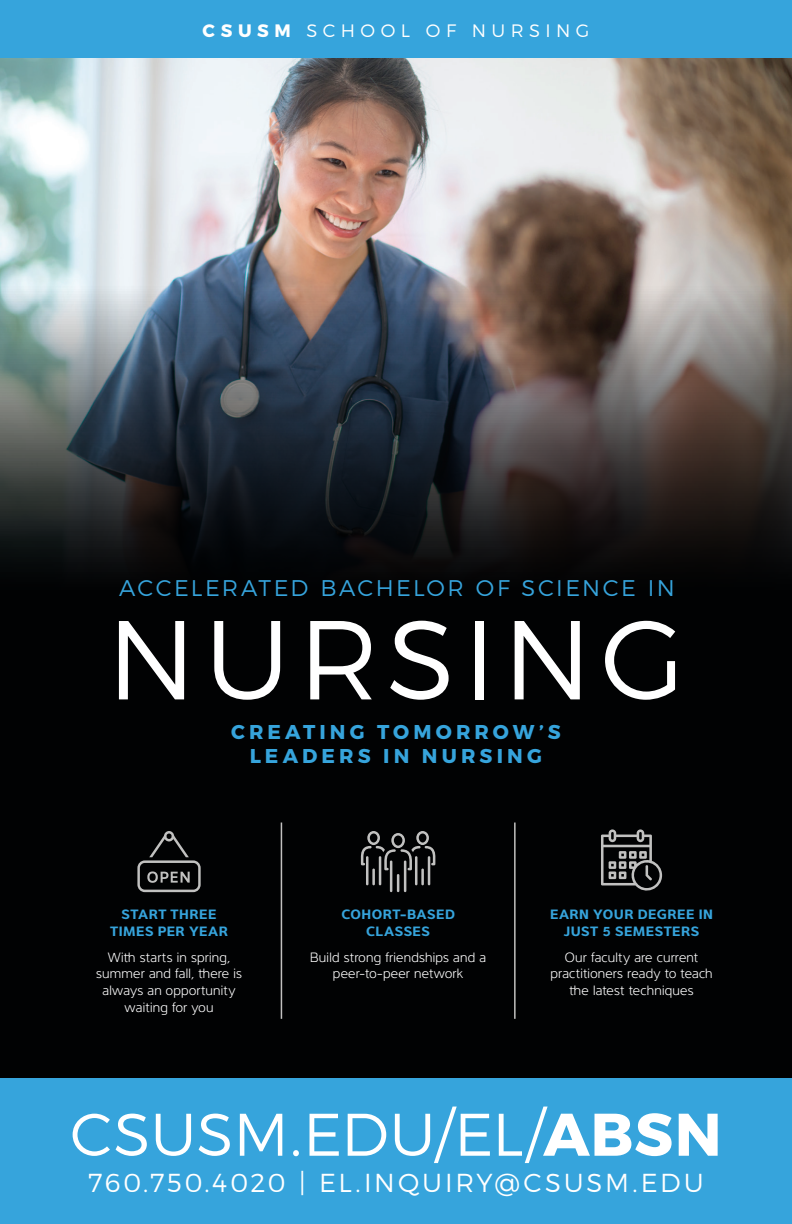
<style>
.page{position:relative;width:792px;height:1224px;background:#fff}
.page>*{position:absolute;margin:0;border:0;box-sizing:border-box;transform-origin:0 0}
.t1{font:300 112px "Montserrat";letter-spacing:.07em;color:#fff}
.t2{font:300 60px "Montserrat";color:#fff}
.t3{font:300 26px "Montserrat";letter-spacing:.11em;color:#fff}
.t4{font:300 22.6px "Montserrat";letter-spacing:.105em;color:#36a4dc}
.t5{font:700 20px/24px "Montserrat";letter-spacing:.205em;color:#36a4dc;text-align:center}
.t6{font:300 18px "Montserrat";letter-spacing:.3em;color:#fff}
.t7{font:300 14px/16.8px "Interval Sans Pro";letter-spacing:.015em;color:#fff;text-align:center}
.t8{font:700 14px/16.8px "Interval Sans Pro";letter-spacing:.035em;color:#36a4dc;text-align:center}
.s1{font-weight:700}
</style>
<div class="page">
<div style="left:0;top:96px;width:792px;height:1033px;background:#010203"></div>
<img style="left:0;top:58px;width:792px;height:509px">
<div style="left:0;top:1079px;width:792px;height:145px;background:#36a4dc"></div>
<hr style="left:281px;top:823px;width:1px;height:196px;background:#c1c1c0">
<hr style="left:514px;top:823px;width:2px;height:196px;background:#c1c1c0">
<svg style="left:361px;top:831px;width:74px;height:61px"></svg>
<hr style="left:404px;top:861px;width:2px;height:31px;background:#c1c1c0">
<hr style="left:390px;top:861px;width:2px;height:31px;background:#c1c1c0">
<svg style="left:137px;top:831px;width:64px;height:61px"></svg>
<div style="left:0;top:0;width:792px;height:58px;background:#36a4dc"></div>
<svg style="left:601px;top:829px;width:61px;height:62px"></svg>
<p class="t6" style="left:203px;top:19px;width:388px"><span class="s1">CSUSM</span> SCHOOL OF NURSING</p>
<h3 class="t4" style="left:119px;top:574px;width:557px">ACCELERATED BACHELOR OF SCIENCE IN</h3>
<h1 class="t1" style="left:107px;top:591px;width:579px">NURSING</h1>
<h3 class="t5" style="left:231px;top:720px;width:331px">CREATING TOMORROW’S<br>LEADERS IN NURSING</h3>
<p class="t8" style="left:110px;top:904px;width:119px">START THREE<br>TIMES PER YEAR</p>
<p class="t7" style="left:96px;top:947px;width:147px">With starts in spring, summer and fall, there is always an opportunity waiting for you</p>
<p class="t8" style="left:341px;top:904px;width:115px">COHORT-BASED<br>CLASSES</p>
<p class="t7" style="left:310px;top:947px;width:177px">Build strong friendships and a peer-to-peer network</p>
<p class="t8" style="left:550px;top:904px;width:165px">EARN YOUR DEGREE IN<br>JUST 5 SEMESTERS</p>
<p class="t7" style="left:550px;top:947px;width:164px">Our faculty are current practitioners ready to teach the latest techniques</p>
<h2 class="t2" style="left:70px;top:1098px;width:653px">CSUSM.EDU/EL/<span class="s1">ABSN</span></h2>
<h3 class="t3" style="left:88px;top:1167px;width:617px">760.750.4020 | EL.INQUIRY@CSUSM.EDU</h3>
</div>
